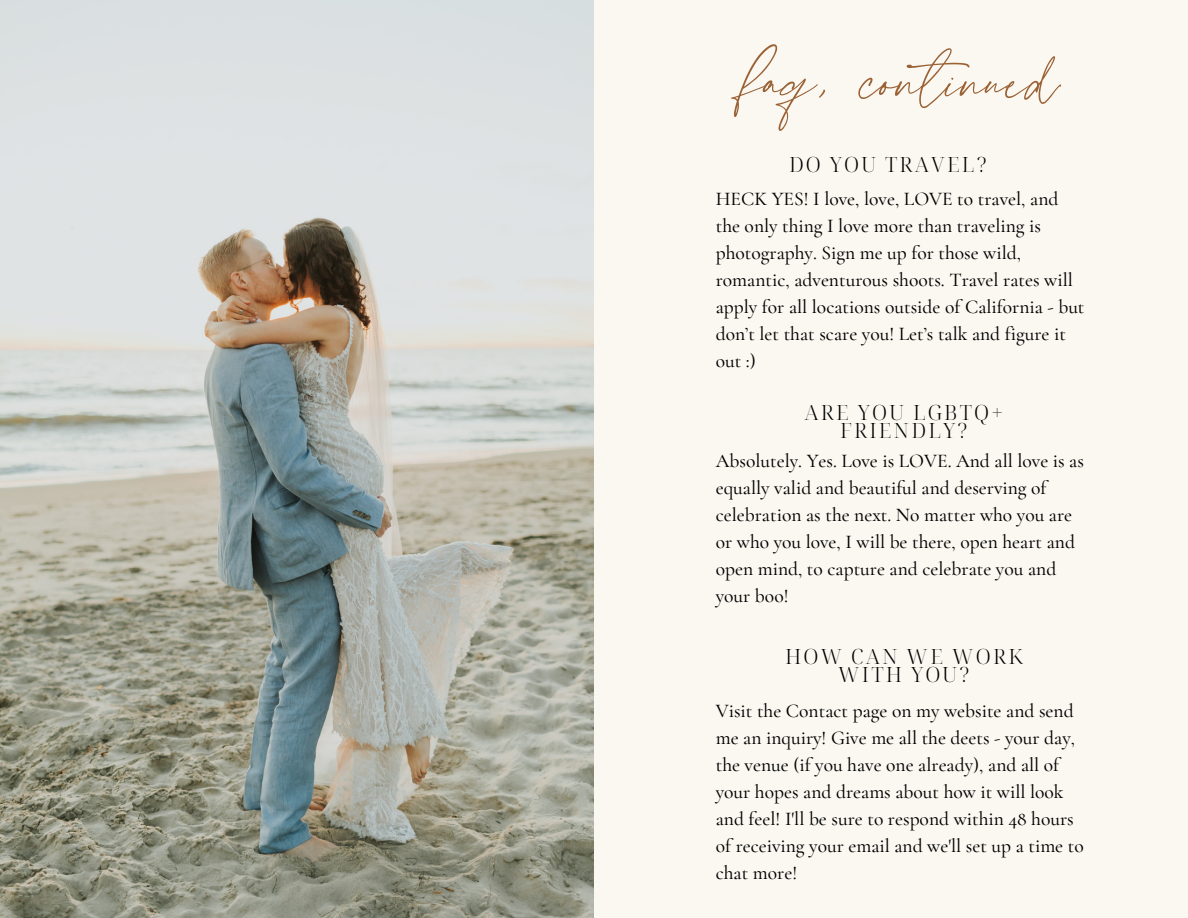
<style>
.page{position:relative;width:1188px;height:918px;background:#faf8f1}
.page>*{position:absolute;margin:0;border:0;box-sizing:border-box;transform-origin:0 0}
.t1{font:96px "La Luxes Script";color:#9b6236}
.t2{font:300 21px/18px "Noto Serif Display";letter-spacing:.1em;color:#000;text-align:center}
.t3{font:500 19.5px/27px "Cormorant Garamond";color:#000}
</style>
<div class="page">
<img style="left:0;top:0;width:594px;height:917px">
<p class="t1" style="left:742px;top:26px;width:319px">faq, continued</p>
<p class="t2" style="left:789px;top:155px;width:199px">DO YOU TRAVEL?</p>
<p class="t3" style="left:716px;top:186px;width:370px">HECK YES! I love, love, LOVE to travel, and the only thing I love more than traveling is photography. Sign me up for those wild, romantic, adventurous shoots. Travel rates will apply for all locations outside of California - but don’t let that scare you! Let’s talk and figure it out :)</p>
<p class="t2" style="left:805px;top:403px;width:200px">ARE YOU LGBTQ+<br>FRIENDLY?</p>
<p class="t3" style="left:716px;top:448px;width:370px">Absolutely. Yes. Love is LOVE. And all love is as equally valid and beautiful and deserving of celebration as the next. No matter who you are or who you love, I will be there, open heart and open mind, to capture and celebrate you and your boo!</p>
<p class="t2" style="left:785px;top:647px;width:239px">HOW CAN WE WORK<br>WITH YOU?</p>
<p class="t3" style="left:716px;top:698px;width:370px">Visit the Contact page on my website and send me an inquiry! Give me all the deets - your day, the venue (if you have one already), and all of your hopes and dreams about how it will look and feel! I'll be sure to respond within 48 hours of receiving your email and we'll set up a time to chat more!</p>
</div>
